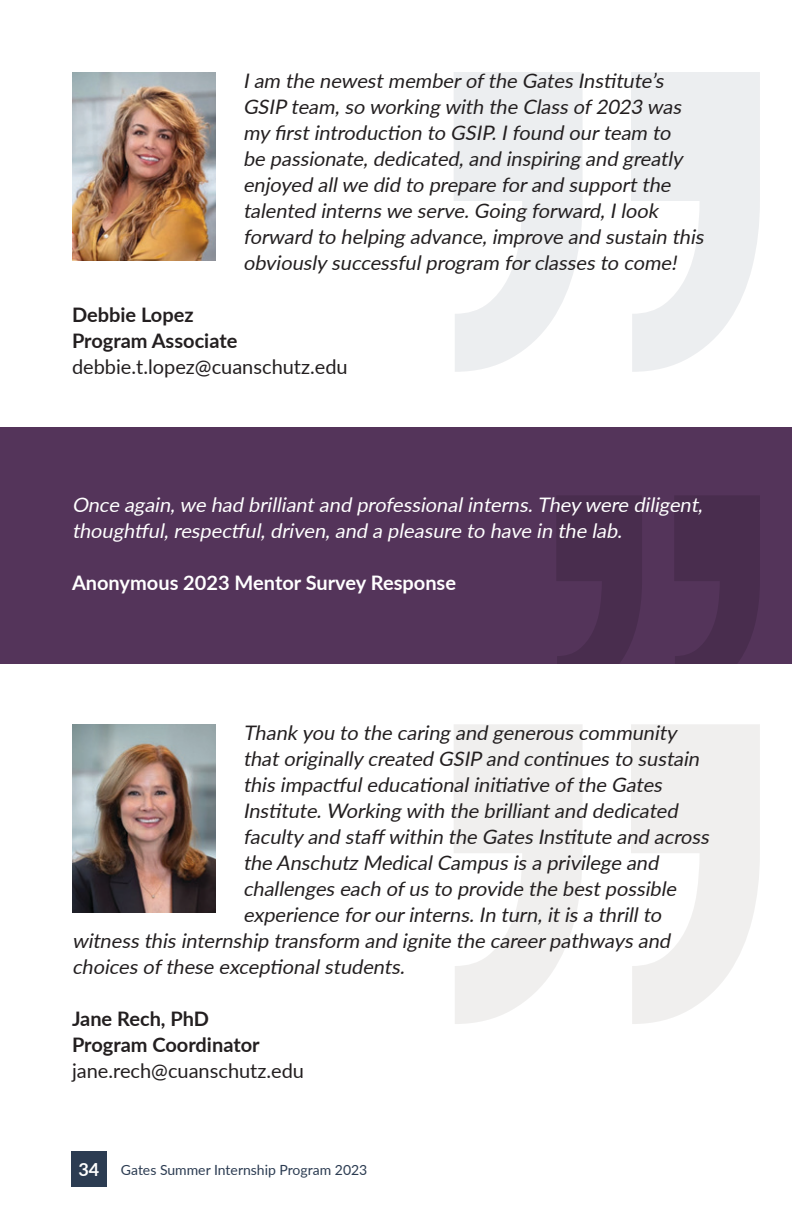
<style>
.page{position:relative;width:792px;height:1224px;background:#fff}
.page>*{position:absolute;margin:0;border:0;box-sizing:border-box;transform-origin:0 0}
.t1{font:italic 20px/26px "Lato";color:#231f20}
.t2{font:italic 20px/26px "Lato";color:#fff}
.t3{font:700 20px "Lato";color:#231f20}
.t4{font:20px "Lato";color:#231f20}
.t5{font:700 20px "Lato";color:#fff}
.t6{font:14px "Lato";color:#2c3c52}
.s1{font-weight:700;font-size:18px;color:#fff}
</style>
<div class="page">
<div style="left:72px;top:1151px;width:35px;height:36px;background:#2c3c52"></div>
<svg style="left:454px;top:72px;width:306px;height:300px;fill:#eceef0"></svg>
<svg style="left:454px;top:724px;width:306px;height:300px;fill:#f0efee"></svg>
<img style="left:72px;top:72px;width:144px;height:189px">
<img style="left:72px;top:724px;width:144px;height:189px">
<div style="left:0;top:428px;width:792px;height:236px;background:#54345a"></div>
<svg style="left:557px;top:496px;width:203px;height:168px;fill:#492d4e"></svg>
<p class="t1" style="left:243px;top:67px;width:467px">Iam the newestmemberofthe GatesInstitute’s GSIP team,so working with the Classof2023 was my firstintroduction to GSIP.Ifound ourteam to<br>be passionate,dedicated,and inspiring and greatly enjoyed allwe did to prepare forand supportthe talented internswe serve.Going forward,Ilook forward to helping advance,improve and sustain this obviously successfulprogram forclassesto come!</p>
<p class="t3" style="left:72px;top:300px;width:123px">Debbie Lopez</p>
<p class="t3" style="left:72px;top:326px;width:167px">Program Associate</p>
<p class="t4" style="left:72px;top:353px;width:277px">debbie.t.lopez@cuanschutz.edu</p>
<p class="t2" style="left:72px;top:491px;width:637px">Once again,we had brilliantand professionalinterns.They were diligent, thoughtful,respectful,driven,and a pleasure to have in the lab.</p>
<p class="t5" style="left:72px;top:568px;width:386px">Anonymous 2023 Mentor Survey Response</p>
<p class="t1" style="left:243px;top:719px;width:440px">Thank you to the caring and generouscommunity</p>
<p class="t1" style="left:243px;top:745px;width:462px">thatoriginally created GSIP and continuesto sustain</p>
<p class="t1" style="left:243px;top:771px;width:425px">thisimpactfuleducationalinitiative ofthe Gates</p>
<p class="t1" style="left:243px;top:797px;width:441px">Institute.Working with the brilliantand dedicated</p>
<p class="t1" style="left:243px;top:823px;width:472px">faculty and staff within the GatesInstitute and across</p>
<p class="t1" style="left:243px;top:849px;width:422px">the Anschutz MedicalCampusisa privilege and</p>
<p class="t1" style="left:243px;top:875px;width:439px">challengeseach ofusto provide the bestpossible</p>
<p class="t1" style="left:243px;top:901px;width:424px">experience forourinterns.In turn,itisa thrillto</p>
<p class="t1" style="left:72px;top:927px;width:604px">witnessthisinternship transform and ignite the careerpathwaysand</p>
<p class="t1" style="left:72px;top:953px;width:339px">choicesofthese exceptionalstudents.</p>
<p class="t3" style="left:72px;top:1004px;width:139px">Jane Rech, PhD</p>
<p class="t3" style="left:72px;top:1030px;width:189px">Program Coordinator</p>
<p class="t4" style="left:72px;top:1057px;width:234px">jane.rech@cuanschutz.edu</p>
<p class="t6" style="left:79px;top:1160px;width:290px"><span class="s1">34</span> Gates Summer Internship Program 2023</p>
</div>
